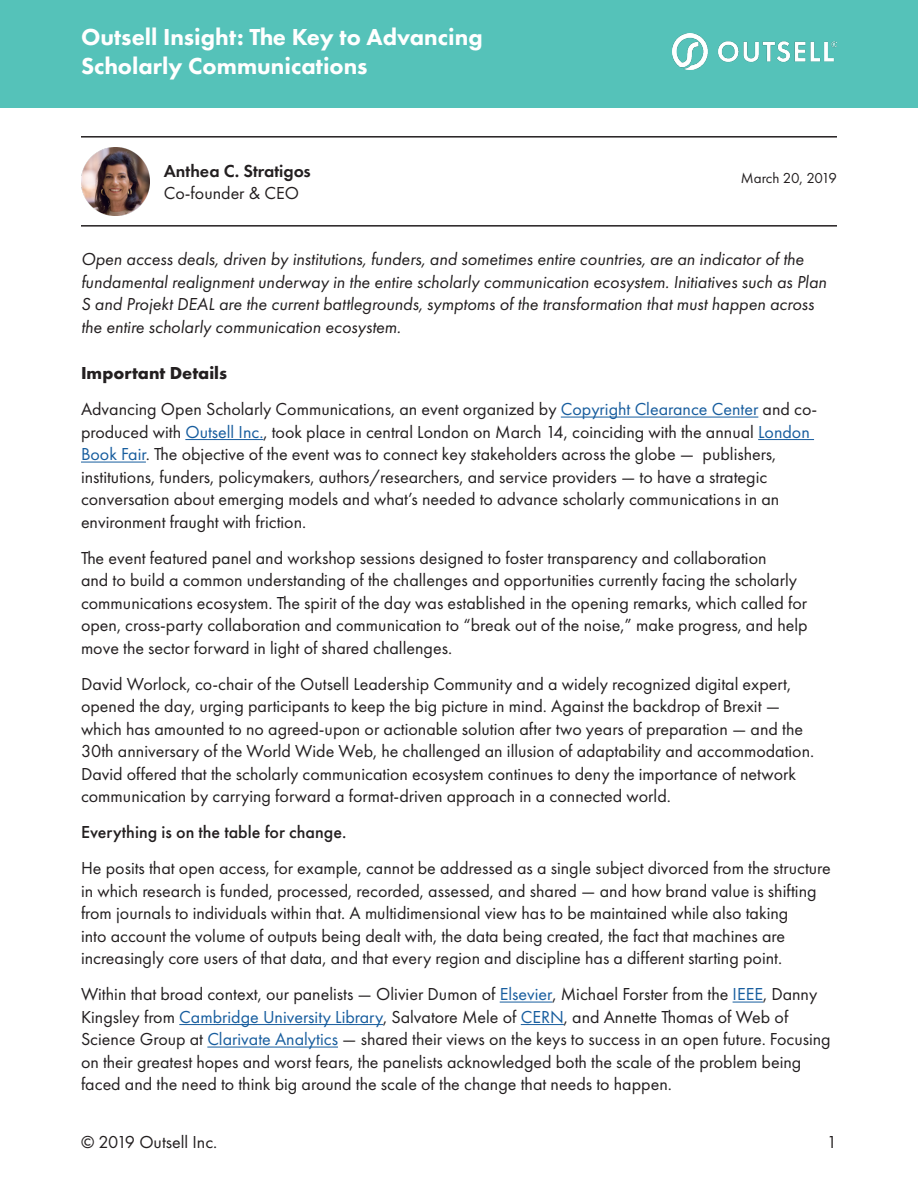
<style>
.page{position:relative;width:918px;height:1188px;background:#fff}
.page>*{position:absolute;margin:0;border:0;box-sizing:border-box;transform-origin:0 0}
.t1{font:800 24px/28.8px "Futura PT";color:#fff}
.Paragraph_Style_1{font:18px/22.5px "Futura PT";color:#231f20}
.Paragraph_Style_1-2{font:italic 18px/22.5px "Futura PT";color:#231f20}
.Paragraph_Style_1-3{font:500 18px "Futura PT";color:#231f20}
.t2{font:600 18px "Futura PT";color:#231f20}
.Paragraph_Style_1-4{font:700 18px "Futura PT";color:#231f20}
.t3{font:15px "Futura PT";letter-spacing:-.025em;color:#231f20}
.s1{color:#175d9e}
</style>
<div class="page">
<div style="left:0;top:0;width:918px;height:108px;background:#55c2b9"></div>
<hr style="left:561px;top:417px;width:197px;height:1px;background:#175d9e">
<hr style="left:185px;top:439px;width:78px;height:1px;background:#175d9e">
<hr style="left:758px;top:439px;width:56px;height:1px;background:#175d9e">
<hr style="left:81px;top:462px;width:65px;height:1px;background:#175d9e">
<hr style="left:500px;top:1002px;width:52px;height:1px;background:#175d9e">
<hr style="left:733px;top:1002px;width:30px;height:1px;background:#175d9e">
<hr style="left:179px;top:1024px;width:204px;height:1px;background:#175d9e">
<hr style="left:521px;top:1024px;width:43px;height:1px;background:#175d9e">
<hr style="left:207px;top:1047px;width:131px;height:1px;background:#175d9e">
<hr style="left:81px;top:136px;width:756px;height:2px;background:#231f20">
<hr style="left:81px;top:225px;width:756px;height:2px;background:#231f20">
<img style="left:81px;top:147px;width:68px;height:69px">
<img style="left:673px;top:34px;width:164px;height:36px">
<p class="t1" style="left:81px;top:23px;width:403px">Outsell Insight: The Key to Advancing<br>Scholarly Communications</p>
<p class="t2" style="left:164px;top:160px;width:149px">Anthea C. Stratigos</p>
<p class="Paragraph_Style_1" style="left:164px;top:182px;width:137px">Co-founder &amp; CEO</p>
<p class="t3" style="left:741px;top:169px;width:98px">March 20, 2019</p>
<p class="Paragraph_Style_1-2" style="left:81px;top:248px;width:747px">Open access deals, driven by institutions, funders, and sometimes entire countries, are an indicator of the fundamental realignment underway in the entire scholarly communication ecosystem. Initiatives such as Plan S and Projekt DEAL are the current battlegrounds, symptoms of the transformation that must happen across the entire scholarly communication ecosystem.</p>
<p class="Paragraph_Style_1-4" style="left:81px;top:362px;width:148px">Important Details</p>
<p class="Paragraph_Style_1" style="left:81px;top:398px;width:738px">Advancing Open Scholarly Communications, an event organized by <span class="s1">Copyright Clearance Center</span> and co&shy;produced with <span class="s1">Outsell Inc.</span>, took place in central London on March 14, coinciding with the annual <span class="s1">London Book Fair</span>. The objective of the event was to connect key stakeholders across the globe — publishers, institutions, funders, policymakers, authors/researchers, and service providers — to have a strategic conversation about emerging models and what’s needed to advance scholarly communications in an environment fraught with friction.</p>
<p class="Paragraph_Style_1" style="left:81px;top:546px;width:728px">The event featured panel and workshop sessions designed to foster transparency and collaboration<br>and to build a common understanding of the challenges and opportunities currently facing the scholarly communications ecosystem. The spirit of the day was established in the opening remarks, which called for open, cross-party collaboration and communication to “break out of the noise,” make progress, and help move the sector forward in light of shared challenges.</p>
<p class="Paragraph_Style_1" style="left:81px;top:672px;width:735px">David Worlock, co-chair of the Outsell Leadership Community and a widely recognized digital expert, opened the day, urging participants to keep the big picture in mind. Against the backdrop of Brexit — which has amounted to no agreed-upon or actionable solution after two years of preparation — and the 30th anniversary of the World Wide Web, he challenged an illusion of adaptability and accommodation.<br>David offered that the scholarly communication ecosystem continues to deny the importance of network communication by carrying forward a format-driven approach in a connected world.</p>
<p class="Paragraph_Style_1-3" style="left:81px;top:821px;width:267px">Everything is on the table for change.</p>
<p class="Paragraph_Style_1" style="left:81px;top:857px;width:751px">He posits that open access, for example, cannot be addressed as a single subject divorced from the structure in which research is funded, processed, recorded, assessed, and shared — and how brand value is shifting from journals to individuals within that. A multidimensional view has to be maintained while also taking<br>into account the volume of outputs being dealt with, the data being created, the fact that machines are increasingly core users of that data, and that every region and discipline has a different starting point.</p>
<p class="Paragraph_Style_1" style="left:81px;top:983px;width:751px">Within that broad context, our panelists — Olivier Dumon of <span class="s1">Elsevier</span>, Michael Forster from the <span class="s1">IEEE</span>, Danny Kingsley from <span class="s1">Cambridge University Library</span>, Salvatore Mele of <span class="s1">CERN</span>, and Annette Thomas of Web of Science Group at <span class="s1">Clarivate Analytics</span> — shared their views on the keys to success in an open future. Focusing on their greatest hopes and worst fears, the panelists acknowledged both the scale of the problem being faced and the need to think big around the scale of the change that needs to happen.</p>
<p class="Paragraph_Style_1" style="left:81px;top:1130px;width:138px">© 2019 Outsell Inc.</p>
<p class="Paragraph_Style_1" style="left:827px;top:1130px;width:12px">1</p>
</div>
